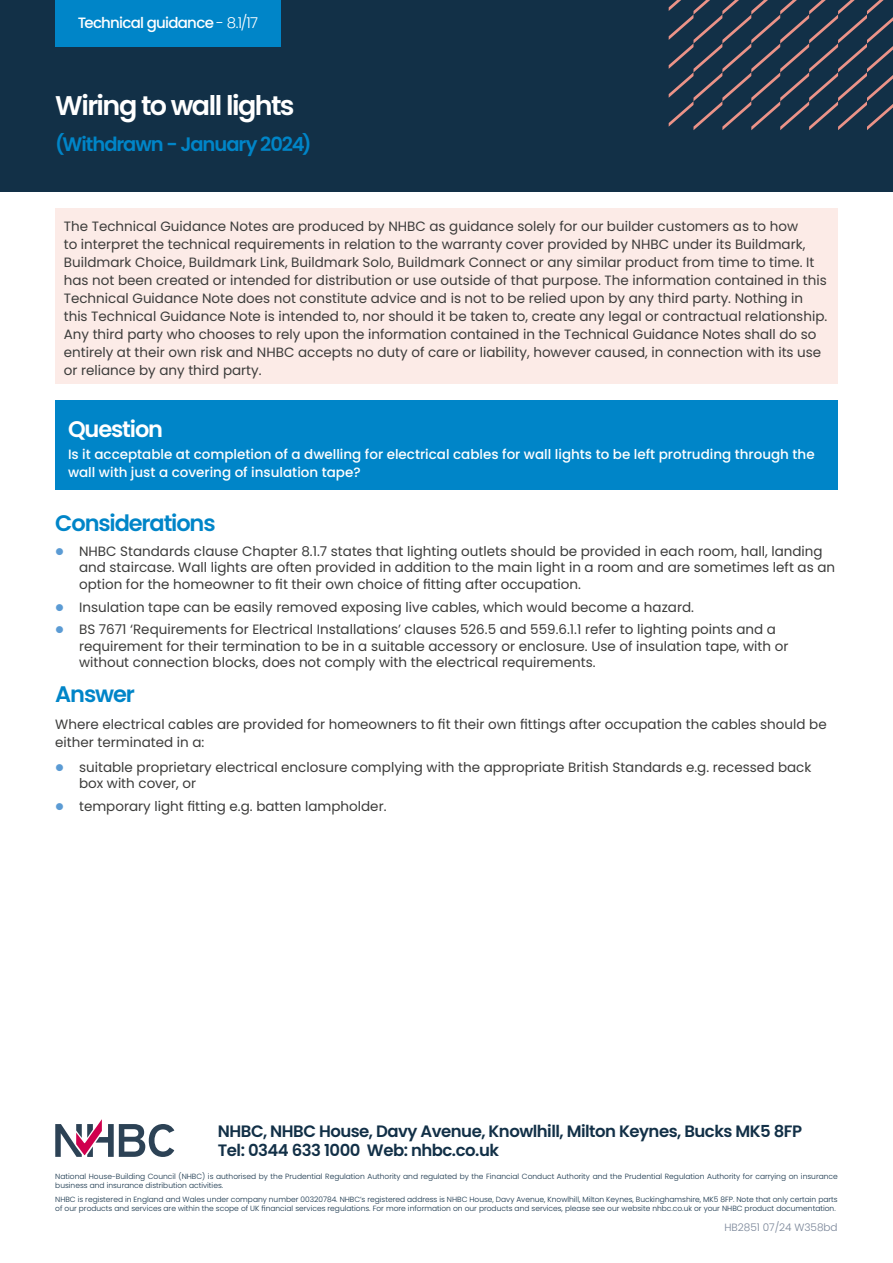
<style>
.page{position:relative;width:893px;height:1263px;background:#fff}
.page>*{position:absolute;margin:0;border:0;box-sizing:border-box;transform-origin:0 0}
.t1{font:600 27px "Poppins";letter-spacing:-.055em;color:#fff}
.t2{font:600 22.5px "Poppins";letter-spacing:-.05em;color:#0085c8}
.t3{font:600 22.5px "Poppins";letter-spacing:-.05em;color:#fff}
.t4{font:600 19.5px "Poppins";letter-spacing:-.055em;color:#0085c8}
.t5{font:600 16.5px/19.5px "Poppins";letter-spacing:-.03em;color:#123047}
.t6{font:500 15px "Poppins";letter-spacing:-.05em;color:#fff}
.t7{font:13.5px/18px "Poppins";color:#3c3c3b}
.t8{font:500 13.5px/18px "Poppins";color:#fff}
.t9{font:300 10.5px "Poppins";letter-spacing:-.005em;color:#788497}
.t10{font:300 7.5px/9px "Poppins";color:#123047}
.s1{font-weight:300}
</style>
<div class="page">
<div style="left:0;top:0;width:893px;height:191px;background:#123047"></div>
<svg style="left:55px;top:1119px;width:119px;height:38px"></svg>
<svg style="left:669px;top:0;width:224px;height:130px"></svg>
<div style="left:55px;top:208px;width:783px;height:176px;background:#fcebe7"></div>
<div style="left:55px;top:401px;width:783px;height:89px;background:#0085c8"></div>
<div style="left:55px;top:0;width:226px;height:46px;background:#0085c8"></div>
<p class="t6" style="left:78px;top:14px;width:182px">Technical guidance <span class="s1">- 8.1/17</span></p>
<h1 class="t1" style="left:55px;top:90px;width:241px">Wiring to wall lights</h1>
<h3 class="t4" style="left:55px;top:132px;width:258px">(Withdrawn - January 2024)</h3>
<p class="t7" style="left:64px;top:217px;width:765px">The Technical Guidance Notes are produced by NHBC as guidance solely for our builder customers as to how<br>to interpret the technical requirements in relation to the warranty cover provided by NHBC under its Buildmark, Buildmark Choice, Buildmark Link, Buildmark Solo, Buildmark Connect or any similar product from time to time. It has not been created or intended for distribution or use outside of that purpose. The information contained in this Technical Guidance Note does not constitute advice and is not to be relied upon by any third party. Nothing in this Technical Guidance Note is intended to, nor should it be taken to, create any legal or contractual relationship.<br>Any third party who chooses to rely upon the information contained in the Technical Guidance Notes shall do so entirely at their own risk and NHBC accepts no duty of care or liability, however caused, in connection with its use or reliance by any third party.</p>
<h2 class="t3" style="left:68px;top:416px;width:97px">Question</h2>
<p class="t8" style="left:68px;top:446px;width:748px">Is it acceptable at completion of a dwelling for electrical cables for wall lights to be left protruding through the wall with just a covering of insulation tape?</p>
<h2 class="t2" style="left:55px;top:510px;width:162px">Considerations</h2>
<p class="t7" style="left:79px;top:543px;width:757px;line-height:16.5px">NHBC Standards clause Chapter 8.1.7 states that lighting outlets should be provided in each room, hall, landing and staircase. Wall lights are often provided in addition to the main light in a room and are sometimes left as an option for the homeowner to fit their own choice of fitting after occupation.</p>
<p class="t7" style="left:79px;top:595px;width:698px;line-height:23px">Insulation tape can be easily removed exposing live cables, which would become a hazard.<br>BS 7671 ‘Requirements for Electrical Installations’ clauses 526.5 and 559.6.1.1 refer to lighting points and a</p>
<p class="t7" style="left:79px;top:638px;width:711px;line-height:16.5px">requirement for their termination to be in a suitable accessory or enclosure. Use of insulation tape, with or without connection blocks, does not comply with the electrical requirements.</p>
<h2 class="t2" style="left:55px;top:681px;width:81px">Answer</h2>
<p class="t7" style="left:55px;top:715px;width:773px">Where electrical cables are provided for homeowners to fit their own fittings after occupation the cables should be either terminated in a:</p>
<p class="t7" style="left:79px;top:759px;width:734px;line-height:16.5px">suitable proprietary electrical enclosure complying with the appropriate British Standards e.g. recessed back box with cover, or</p>
<p class="t7" style="left:79px;top:797px;width:309px">temporary light fitting e.g. batten lampholder.</p>
<p class="t5" style="left:218px;top:1121px;width:586px">NHBC, NHBC House, Davy Avenue, Knowlhill, Milton Keynes, Bucks MK5 8FP<br>Tel: 0344 633 1000 Web: nhbc.co.uk</p>
<p class="t10" style="left:55px;top:1172px;width:784px">National House-Building Council (NHBC) is authorised by the Prudential Regulation Authority and regulated by the Financial Conduct Authority and the Prudential Regulation Authority for carrying on insurance business and insurance distribution activities.</p>
<p class="t10" style="left:55px;top:1195px;width:784px">NHBC is registered in England and Wales under company number 00320784. NHBC’s registered address is NHBC House, Davy Avenue, Knowlhill, Milton Keynes, Buckinghamshire, MK5 8FP. Note that only certain parts of our products and services are within the scope of UK financial services regulations. For more information on our products and services, please see our website nhbc.co.uk or your NHBC product documentation.</p>
<p class="t9" style="left:724px;top:1221px;width:115px">HB2851 07/24 W358bd</p>
</div>
